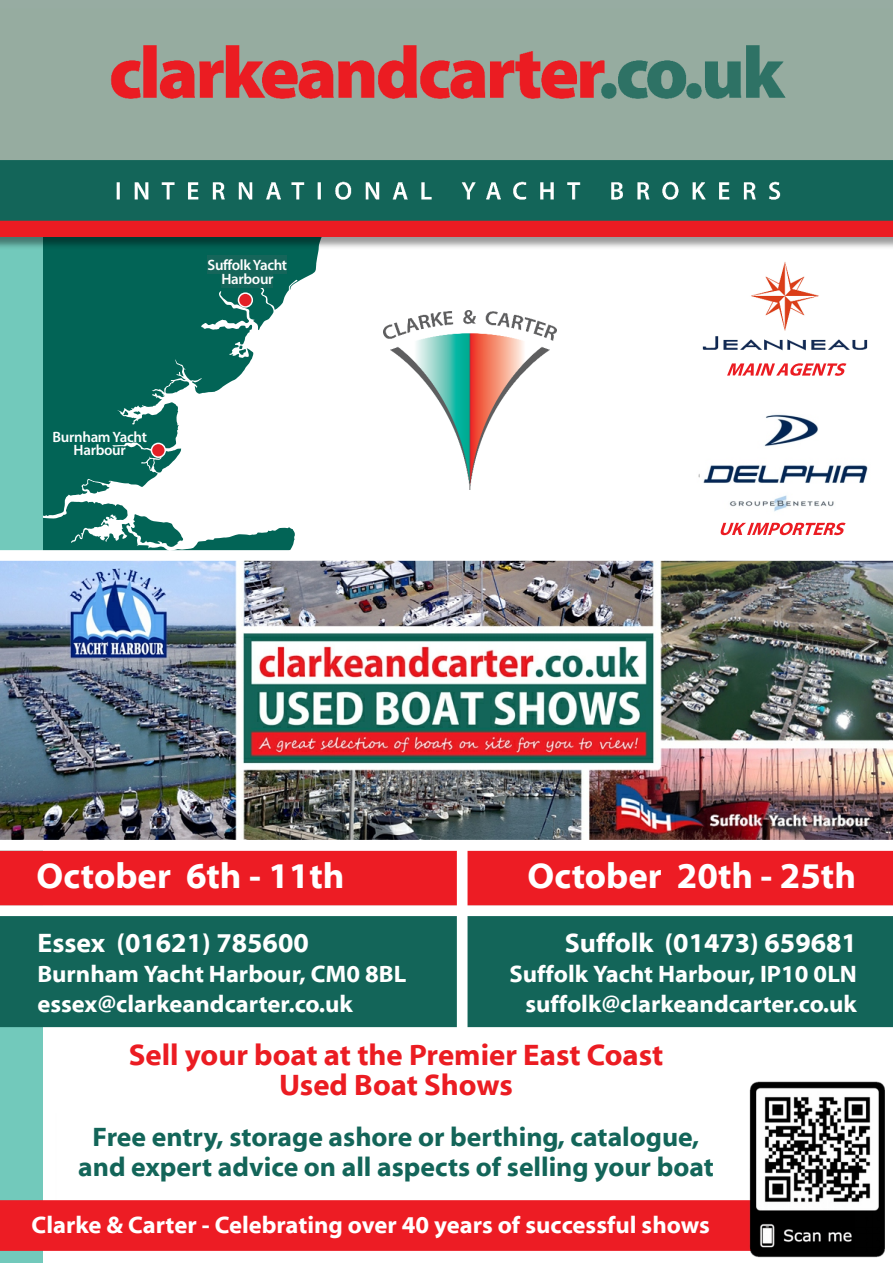
<style>
.page{position:relative;width:893px;height:1263px;background:#fff}
.page>*{position:absolute;margin:0;border:0;box-sizing:border-box;transform-origin:0 0}
.t1{font:700 36px "Myriad Web Pro";color:#fff}
.t2{font:700 30px/30px "Myriad Web Pro";color:#eb1c22;text-align:center}
.t3{font:700 27px/30px "Myriad Web Pro";color:#136559;text-align:center}
.t4{font:700 27px "Myriad Web Pro";color:#fff}
.t5{font:700 24px/30px "Myriad Web Pro";color:#fff}
.t6{font:600 15px/13.5px "Myriad Pro";letter-spacing:-.02em;color:#fefefe;text-align:center}
</style>
<div class="page">
<img style="left:702px;top:262px;width:166px;height:89px">
<svg style="left:43px;top:251px;width:276px;height:244px;fill:#026456"></svg>
<svg style="left:43px;top:495px;width:252px;height:55px"></svg>
<div style="left:151px;top:443px;width:14px;height:14px;background:#e31f25;border-radius:50%"></div>
<div style="left:151px;top:443px;width:15px;height:15px;border:2px solid #fefefe;border-radius:50%"></div>
<div style="left:238px;top:293px;width:14px;height:14px;background:#e31f25;border-radius:50%"></div>
<div style="left:238px;top:292px;width:15px;height:16px;border:2px solid #fefefe;border-radius:50%"></div>
<div style="left:0;top:0;width:43px;height:1263px;background:#72c9bb"></div>
<div style="left:0;top:1200px;width:749px;height:51px;background:#ed1c24"></div>
<div style="left:0;top:916px;width:893px;height:111px;background:#136559"></div>
<div style="left:0;top:869px;width:893px;height:36px;background:#ed1c24"></div>
<div style="left:208px;top:256px;width:79px;height:18px;background:#15655a"></div>
<div style="left:221px;top:269px;width:52px;height:18px;background:#15655a"></div>
<img style="left:749px;top:1081px;width:136px;height:176px">
<svg style="left:720px;top:523px;width:126px;height:12px"></svg>
<svg style="left:727px;top:363px;width:119px;height:13px"></svg>
<img style="left:0;top:237px;width:893px;height:14px">
<img style="left:0;top:9px;width:893px;height:228px">
<div style="left:0;top:0;width:893px;height:9px;background:#97aca2"></div>
<img style="left:1px;top:561px;width:892px;height:279px">
<svg style="left:0;top:550px;width:893px;height:11px"></svg>
<svg style="left:0;top:840px;width:893px;height:29px"></svg>
<svg style="left:0;top:905px;width:893px;height:11px"></svg>
<div style="left:457px;top:844px;width:10px;height:199px;background:#fff"></div>
<img style="left:384px;top:310px;width:172px;height:179px">
<img style="left:698px;top:414px;width:170px;height:98px">
<p class="t6" style="left:53px;top:431px;width:96px">Burnham Yacht<br>Harbour</p>
<p class="t6" style="left:208px;top:260px;width:81px">Suffolk Yacht<br>Harbour</p>
<h1 class="t1" style="left:36px;top:861px;width:310px">October 6th - 11th</h1>
<h1 class="t1" style="left:527px;top:861px;width:330px">October 20th - 25th</h1>
<p class="t4" style="left:37px;top:931px;width:273px">Essex (01621) 785600</p>
<p class="t5" style="left:37px;top:960px;width:371px">Burnham Yacht Harbour, CM0 8BL essex@clarkeandcarter.co.uk</p>
<p class="t4" style="left:565px;top:931px;width:294px">Suffolk (01473) 659681</p>
<p class="t5" style="left:509px;top:960px;width:349px;text-align:right">Suffolk Yacht Harbour, IP10 0LN suffolk@clarkeandcarter.co.uk</p>
<p class="t2" style="left:129px;top:1043px;width:536px">Sell your boat at the Premier East Coast<br>Used Boat Shows</p>
<p class="t3" style="left:78px;top:1124px;width:637px">Free entry, storage ashore or berthing, catalogue, and expert advice on all aspects of selling your boat</p>
<p class="t5" style="left:32px;top:1211px;width:680px">Clarke &amp; Carter - Celebrating over 40 years of successful shows</p>
</div>
